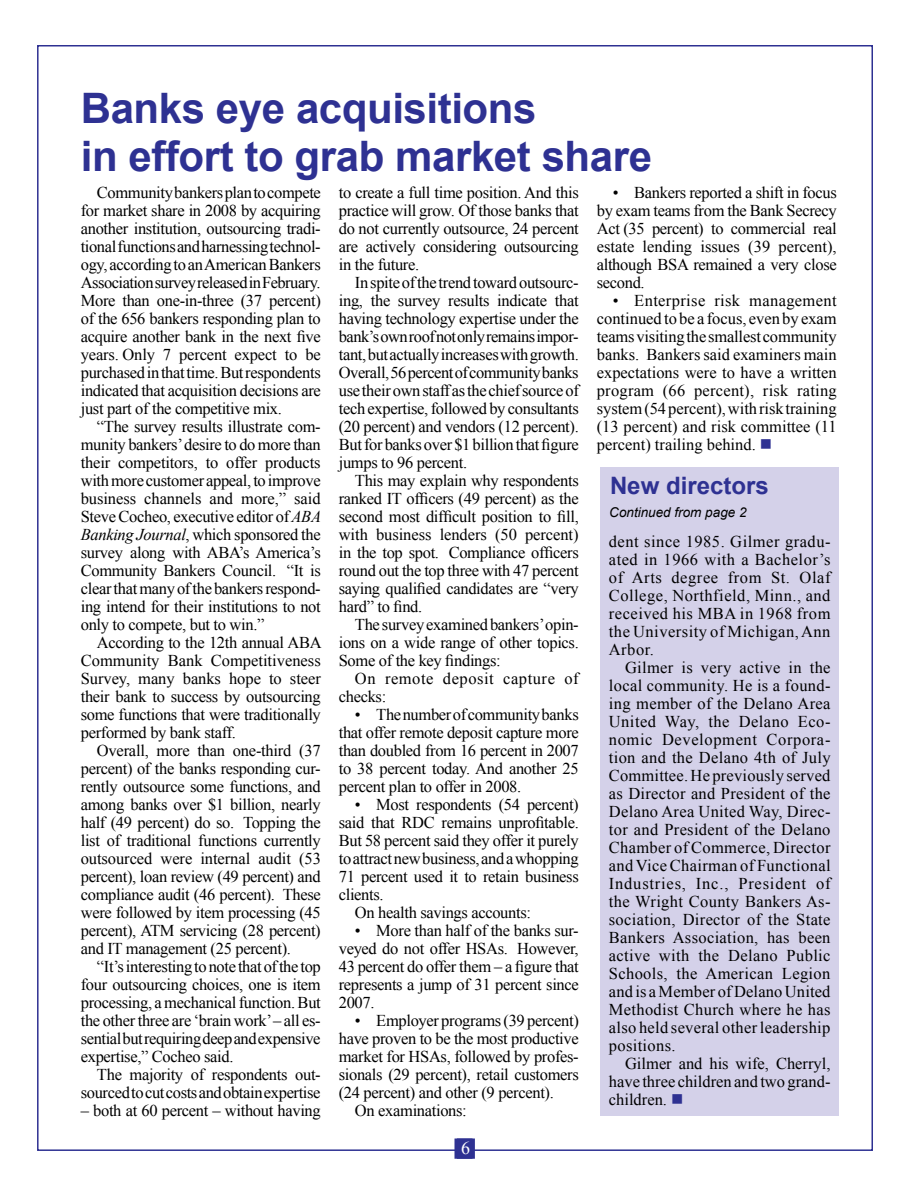
<style>
.page{position:relative;width:918px;height:1188px;background:#fff}
.page>*{position:absolute;margin:0;border:0;box-sizing:border-box;transform-origin:0 0}
.t1{font:700 42px/48px "Arial";letter-spacing:-.01em;color:#2e3192}
.t2{font:700 24px "Arial";color:#2e3192}
.t3{font:18px "Times New Roman";color:#fff}
.t4{font:16.5px/18px "Times New Roman";letter-spacing:-.02em;color:#000;text-align:justify}
.t5{font:16.5px/18px "Times New Roman";letter-spacing:.035em;color:#000}
.t6{font:italic 13.5px "Arial";color:#000}
.s1{font-style:italic}
.s2{color:#2e3192}
</style>
<div class="page">
<div style="left:454px;top:1138px;width:18px;height:21px;border:2px solid #2e3192"></div>
<div style="left:458px;top:1139px;width:16px;height:19px;background:#2e3192"></div>
<div style="left:457px;top:1138px;width:18px;height:21px;border:2px solid #2e3192"></div>
<div style="left:600px;top:467px;width:239px;height:649px;background:#d4d1e9"></div>
<h1 class="t1" style="left:81px;top:86px;width:573px">Banks eye acquisitions<br>in effort to grab market share</h1>
<p class="t4" style="left:81px;top:183px;width:242px;text-indent:16px">Community bankers plan to compete for market share in 2008 by acquiring another institution, outsourcing tradi&shy;tional functions and harnessing technol&shy;ogy, according to an American Bankers Association survey released in February.<br>More than one-in-three (37 percent) of the 656 bankers responding plan to acquire another bank in the next five years. Only 7 percent expect to be purchased in that time. But respondents indicated that acquisition decisions are just part of the competitive mix.</p>
<p class="t4" style="left:81px;top:417px;width:242px;text-indent:16px">“The survey results illustrate com&shy;munity bankers’ desire to do more than their competitors, to offer products with more customer appeal, to improve business channels and more,” said Steve Cocheo, executive editor of <span class="s1">ABA Banking Journal</span>, which sponsored the survey along with ABA’s America’s Community Bankers Council. “It is clear that many of the bankers respond&shy;ing intend for their institutions to not only to compete, but to win.”</p>
<p class="t4" style="left:81px;top:633px;width:242px;text-indent:16px">According to the 12th annual ABA Community Bank Competitiveness Survey, many banks hope to steer their bank to success by outsourcing some functions that were traditionally performed by bank staff.</p>
<p class="t4" style="left:81px;top:741px;width:242px;text-indent:16px">Overall, more than one-third (37 percent) of the banks responding cur&shy;rently outsource some functions, and among banks over $1 billion, nearly half (49 percent) do so. Topping the list of traditional functions currently outsourced were internal audit (53 percent), loan review (49 percent) and compliance audit (46 percent). These were followed by item processing (45 percent), ATM servicing (28 percent) and IT management (25 percent).</p>
<p class="t4" style="left:81px;top:957px;width:242px;text-indent:16px">“It’s interesting to note that of the top four outsourcing choices, one is item processing, a mechanical function. But the other three are ‘brain work’ – all es&shy;sential but requiring deep and expensive expertise,” Cocheo said.</p>
<p class="t4" style="left:81px;top:1065px;width:241px;text-align:right">The majority of respondents out&shy;sourced to cut costs and obtain expertise</p>
<p class="t4" style="left:81px;top:1101px;width:241px">– both at 60 percent – without having</p>
<p class="t4" style="left:339px;top:183px;width:242px">to create a full time position. And this practice will grow. Of those banks that do not currently outsource, 24 percent are actively considering outsourcing in the future.</p>
<p class="t4" style="left:339px;top:273px;width:242px;text-indent:16px">In spite of the trend toward outsourc&shy;ing, the survey results indicate that having technology expertise under the bank’s own roof not only remains impor&shy;tant, but actually increases with growth.<br>Overall, 56 percent of community banks use their own staff as the chief source of tech expertise, followed by consultants (20 percent) and vendors (12 percent).<br>But for banks over $1 billion that figure jumps to 96 percent.</p>
<p class="t4" style="left:339px;top:471px;width:242px;text-indent:16px">This may explain why respondents ranked IT officers (49 percent) as the second most difficult position to fill, with business lenders (50 percent) in the top spot. Compliance officers round out the top three with 47 percent saying qualified candidates are “very hard” to find.</p>
<p class="t4" style="left:339px;top:615px;width:242px;text-indent:16px">The survey examined bankers’ opin&shy;ions on a wide range of other topics.<br>Some of the key findings:</p>
<p class="t5" style="left:339px;top:669px;width:241px;text-indent:16px">On remote deposit capture of checks:</p>
<p class="t4" style="left:339px;top:705px;width:242px;text-indent:16px">• The number of community banks that offer remote deposit capture more than doubled from 16 percent in 2007 to 38 percent today. And another 25 percent plan to offer in 2008.</p>
<p class="t4" style="left:355px;top:795px;width:225px">• Most respondents (54 percent)</p>
<p class="t4" style="left:339px;top:813px;width:242px">said that RDC remains unprofitable.</p>
<p class="t4" style="left:339px;top:831px;width:241px">But 58 percent said they offer it purely</p>
<p class="t4" style="left:339px;top:849px;width:241px">to attract new business, and a whopping</p>
<p class="t4" style="left:339px;top:867px;width:242px">71 percent used it to retain business</p>
<p class="t4" style="left:339px;top:885px;width:46px">clients.</p>
<p class="t4" style="left:355px;top:903px;width:178px">On health savings accounts:</p>
<p class="t4" style="left:339px;top:921px;width:242px;text-indent:16px">• More than half of the banks sur&shy;veyed do not offer HSAs. However, 43 percent do offer them – a figure that represents a jump of 31 percent since 2007.</p>
<p class="t4" style="left:355px;top:1011px;width:225px">• Employer programs (39 percent)</p>
<p class="t4" style="left:339px;top:1029px;width:241px">have proven to be the most productive</p>
<p class="t4" style="left:339px;top:1047px;width:241px">market for HSAs, followed by profes-</p>
<p class="t4" style="left:339px;top:1065px;width:242px">sionals (29 percent), retail customers</p>
<p class="t4" style="left:339px;top:1083px;width:217px">(24 percent) and other (9 percent).</p>
<p class="t4" style="left:355px;top:1101px;width:113px">On examinations:</p>
<p class="t3" style="left:459px;top:1136px;width:13px">76</p>
<p class="t4" style="left:597px;top:183px;width:242px;text-indent:16px">• Bankers reported a shift in focus by exam teams from the Bank Secrecy Act (35 percent) to commercial real estate lending issues (39 percent), although BSA remained a very close second.</p>
<p class="t4" style="left:597px;top:291px;width:242px;text-indent:16px">• Enterprise risk management continued to be a focus, even by exam teams visiting the smallest community banks. Bankers said examiners main expectations were to have a written program (66 percent), risk rating system (54 percent), with risk training (13 percent) and risk committee (11 percent) trailing behind. <span class="s2">■</span></p>
<h2 class="t2" style="left:610px;top:470px;width:160px">New directors</h2>
<p class="t6" style="left:609px;top:504px;width:139px">Continued from page 2</p>
<p class="t4" style="left:609px;top:532px;width:223px">dent since 1985. Gilmer gradu&shy;ated in 1966 with a Bachelor’s of Arts degree from St. Olaf College, Northfield, Minn., and received his MBA in 1968 from the University of Michigan, Ann Arbor.</p>
<p class="t4" style="left:609px;top:658px;width:223px;text-indent:16px">Gilmer is very active in the local community. He is a found&shy;ing member of the Delano Area United Way, the Delano Eco&shy;nomic Development Corpora&shy;tion and the Delano 4th of July Committee. He previously served as Director and President of the Delano Area United Way, Direc&shy;tor and President of the Delano Chamber of Commerce, Director and Vice Chairman of Functional Industries, Inc., President of the Wright County Bankers As&shy;sociation, Director of the State Bankers Association, has been active with the Delano Public Schools, the American Legion and is a Member of Delano United Methodist Church where he has also held several other leadership positions.</p>
<p class="t4" style="left:609px;top:1054px;width:223px;text-indent:16px">Gilmer and his wife, Cherryl, have three children and two grand&shy;children. <span class="s2">■</span></p>
</div>
